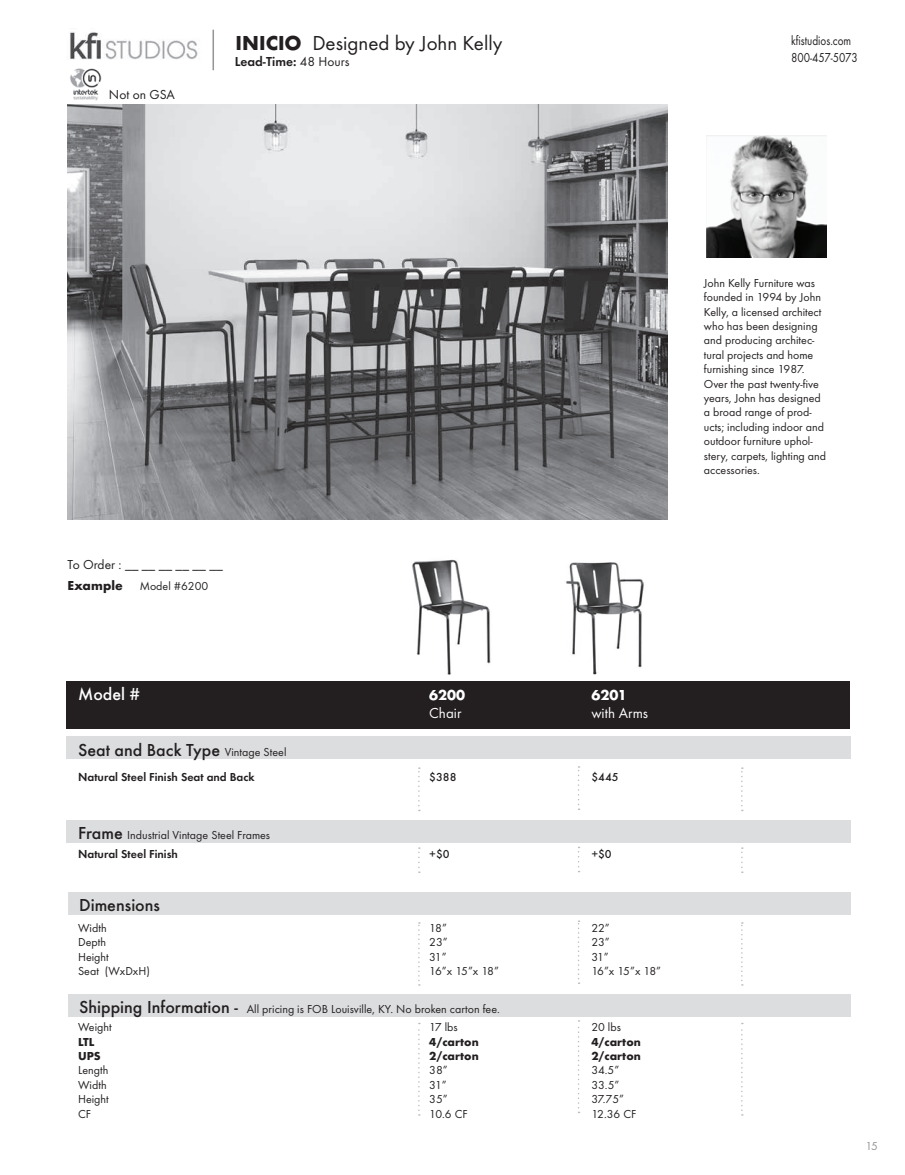
<style>
.page{position:relative;width:905px;height:1175px;background:#fff}
.page>*{position:absolute;margin:0;border:0;box-sizing:border-box;transform-origin:0 0}
.t1{font:21px "Futura T";color:#231f20}
.t2{font:500 18px "Futura T";color:#231f20}
.t3{font:500 18px "Futura T";color:#fff}
.t4{font:15px "Futura T";color:#fff}
.t5{font:700 15px "Futura T";color:#fff}
.t6{font:13.5px "Futura T";color:#231f20}
.t7{font:13.5px/16.2px "Futura T";color:#231f20;scale:.83 1}
.t8{font:600 13.5px "Futura T";color:#231f20}
.t9{font:12px/14.4px "Futura T";color:#231f20}
.t10{font:700 12px "Futura T";color:#231f20}
.t11{font:600 12px "Futura T";color:#231f20}
.t12{font:500 12px "Futura T";color:#231f20}
.t13{font:12px "Futura T";color:#939598}
.s1{font-weight:700}
.s2{font-weight:400}
.s3{font-weight:700;font-size:13.5px}
.s4{font-weight:400;font-size:12px}
.s5{font-weight:500;font-size:18px}
.s6{font-weight:600}
</style>
<div class="page">
<div style="left:67px;top:681px;width:782px;height:48px;background:#231f20"></div>
<div style="left:67px;top:736px;width:783px;height:23px;background:#dcdddf"></div>
<div style="left:67px;top:820px;width:783px;height:22px;background:#dcdddf"></div>
<div style="left:68px;top:892px;width:782px;height:22px;background:#dcdddf"></div>
<div style="left:68px;top:994px;width:782px;height:22px;background:#dcdddf"></div>
<svg style="left:418px;top:767px;width:2px;height:44px"></svg>
<svg style="left:578px;top:766px;width:1px;height:44px"></svg>
<svg style="left:741px;top:767px;width:1px;height:44px"></svg>
<svg style="left:418px;top:922px;width:2px;height:63px"></svg>
<svg style="left:578px;top:920px;width:1px;height:64px"></svg>
<svg style="left:741px;top:922px;width:1px;height:63px"></svg>
<svg style="left:418px;top:847px;width:2px;height:26px"></svg>
<svg style="left:741px;top:847px;width:1px;height:26px"></svg>
<svg style="left:418px;top:1022px;width:2px;height:93px"></svg>
<svg style="left:578px;top:1020px;width:1px;height:93px"></svg>
<svg style="left:741px;top:1023px;width:1px;height:92px"></svg>
<img style="left:412px;top:559px;width:79px;height:116px">
<img style="left:566px;top:562px;width:78px;height:113px">
<img style="left:68px;top:105px;width:599px;height:415px">
<img style="left:706px;top:136px;width:120px;height:122px">
<img style="left:70px;top:32px;width:128px;height:28px">
<hr style="left:212px;top:30px;width:2px;height:40px;background:#939598">
<img style="left:70px;top:68px;width:32px;height:32px">
<p class="t6" style="left:109px;top:87px;width:67px">Not on GSA</p>
<h1 class="t1" style="left:235px;top:31px;width:268px"><span class="s1">INICIO</span> Designed by John Kelly</h1>
<p class="t8" style="left:235px;top:53px;width:116px">Lead-Time: <span class="s2">48 Hours</span></p>
<p class="t7" style="left:791px;top:33px;width:82px">kfistudios.com<br>800-457-5073</p>
<p class="t6" style="left:68px;top:556px;width:157px">To Order : __ __ __ __ __ __</p>
<p class="t9" style="left:68px;top:578px;width:142px"><span class="s3">Example</span> Model #6200</p>
<h2 class="t3" style="left:78px;top:683px;width:63px">Model #</h2>
<p class="t5" style="left:429px;top:686px;width:37px">6200</p>
<p class="t5" style="left:591px;top:686px;width:37px">6201</p>
<p class="t4" style="left:429px;top:704px;width:34px">Chair</p>
<p class="t4" style="left:591px;top:704px;width:58px">with Arms</p>
<h2 class="t2" style="left:78px;top:739px;width:210px">Seat and Back Type <span class="s4">Vintage Steel</span></h2>
<p class="t11" style="left:78px;top:769px;width:178px">Natural Steel Finish Seat and Back</p>
<p class="t12" style="left:429px;top:769px;width:29px">$388</p>
<p class="t12" style="left:591px;top:769px;width:29px">$445</p>
<p class="t9" style="left:78px;top:825px;width:193px;line-height:19.4px"><span class="s5">Frame</span> Industrial Vintage Steel Frames<br><span class="s6">Natural Steel Finish</span></p>
<p class="t12" style="left:429px;top:847px;width:22px">+$0</p>
<p class="t12" style="left:591px;top:847px;width:22px">+$0</p>
<h2 class="t2" style="left:79px;top:894px;width:82px">Dimensions</h2>
<p class="t9" style="left:78px;top:920px;width:30px">Width</p>
<p class="t9" style="left:429px;top:920px;width:19px">18”</p>
<p class="t9" style="left:591px;top:920px;width:20px">22”</p>
<p class="t9" style="left:78px;top:935px;width:30px">Depth</p>
<p class="t9" style="left:429px;top:935px;width:20px">23”</p>
<p class="t9" style="left:591px;top:935px;width:20px">23”</p>
<p class="t9" style="left:78px;top:949px;width:32px">Height</p>
<p class="t9" style="left:429px;top:949px;width:19px">31”</p>
<p class="t9" style="left:591px;top:949px;width:19px">31”</p>
<p class="t9" style="left:78px;top:964px;width:73px">Seat (WxDxH)</p>
<p class="t9" style="left:429px;top:964px;width:71px">16”x 15”x 18”</p>
<p class="t9" style="left:591px;top:964px;width:71px">16”x 15”x 18”</p>
<p class="t9" style="left:78px;top:1000px;width:423px;line-height:17.9px"><span class="s5">Shipping Information -</span> All pricing is FOB Louisville, KY. No broken carton fee.<br>Weight</p>
<p class="t9" style="left:429px;top:1020px;width:30px">17 lbs</p>
<p class="t9" style="left:591px;top:1020px;width:31px">20 lbs</p>
<p class="t10" style="left:78px;top:1034px;width:18px">LTL</p>
<p class="t10" style="left:429px;top:1034px;width:51px">4/carton</p>
<p class="t10" style="left:591px;top:1034px;width:51px">4/carton</p>
<p class="t10" style="left:78px;top:1049px;width:24px">UPS</p>
<p class="t10" style="left:429px;top:1049px;width:51px">2/carton</p>
<p class="t10" style="left:591px;top:1049px;width:51px">2/carton</p>
<p class="t9" style="left:78px;top:1063px;width:32px">Length</p>
<p class="t9" style="left:429px;top:1063px;width:20px">38”</p>
<p class="t9" style="left:591px;top:1063px;width:29px">34.5”</p>
<p class="t9" style="left:78px;top:1077px;width:30px">Width</p>
<p class="t9" style="left:429px;top:1077px;width:19px">31”</p>
<p class="t9" style="left:591px;top:1077px;width:30px">33.5”</p>
<p class="t9" style="left:78px;top:1092px;width:32px">Height</p>
<p class="t9" style="left:429px;top:1092px;width:20px">35”</p>
<p class="t9" style="left:591px;top:1092px;width:34px">37.75”</p>
<p class="t9" style="left:78px;top:1106px;width:14px">CF</p>
<p class="t9" style="left:429px;top:1106px;width:40px">10.6 CF</p>
<p class="t9" style="left:591px;top:1106px;width:46px">12.36 CF</p>
<p class="t9" style="left:704px;top:275px;width:124px">John Kelly Furniture was founded in 1994 by John<br>Kelly, a licensed architect who has been designing and producing architec&shy;tural projects and home furnishing since 1987.<br>Over the past twenty-five years, John has designed a broad range of prod&shy;ucts; including indoor and outdoor furniture uphol&shy;stery, carpets, lighting and accessories.</p>
<p class="t13" style="left:865px;top:1138px;width:14px">15</p>
</div>
